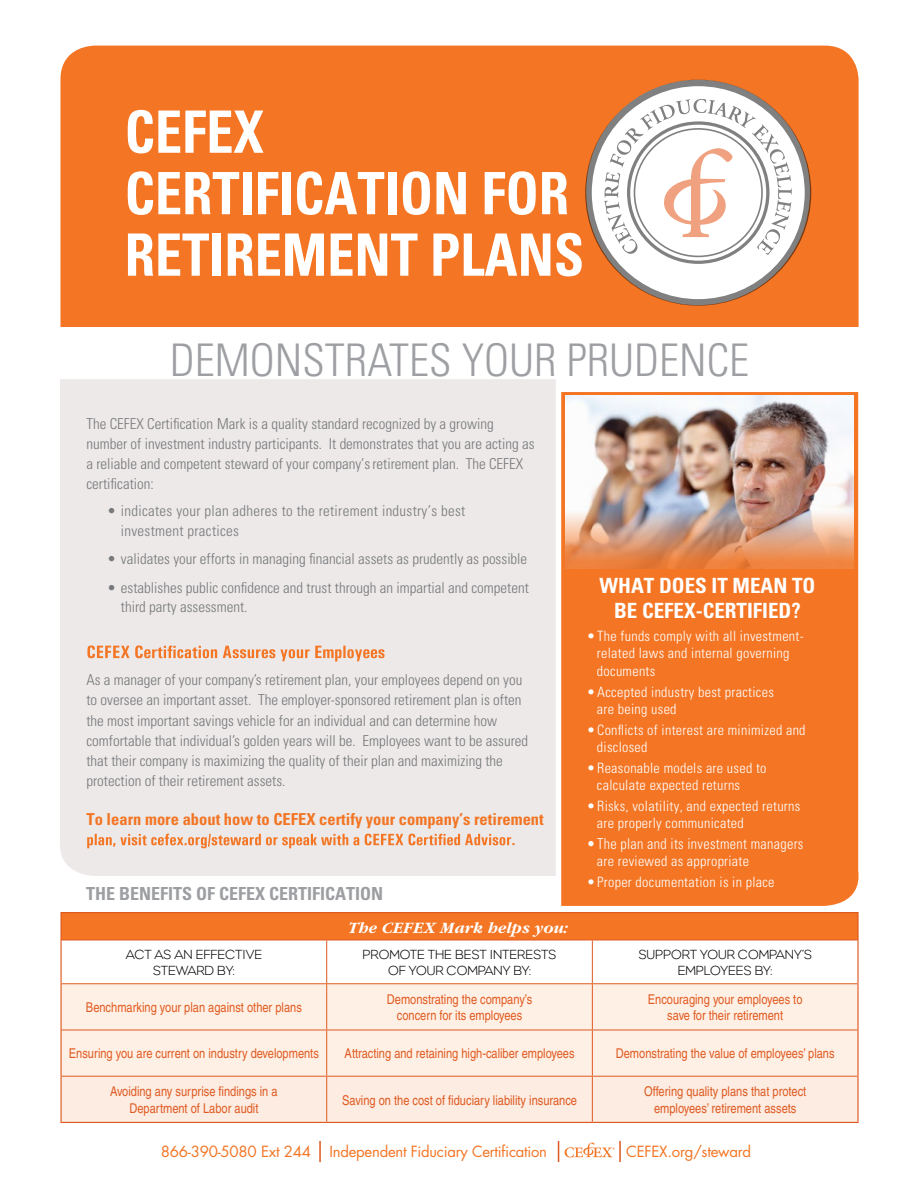
<style>
.page{position:relative;width:918px;height:1188px;background:#fff}
.page>*{position:absolute;margin:0;border:0;box-sizing:border-box;transform-origin:0 0}
.t1{font:700 condensed 58.5px/61.5px "Univers LT Std";color:#fff;scale:.93 1}
.t2{font:300 condensed 45px "Univers";color:#9d9fa2}
.t3{font:700 condensed 21px/25.2px "Univers LT Std";color:#fff;text-align:center}
.t4{font:700 condensed 18px "Univers LT Std";color:#9c9ea1}
.t5{font:700 condensed 16.5px "Univers LT Std";color:#f37524}
.t6{font:italic 700 16.5px "Garamond";color:#fff}
.t7{font:300 condensed 15px/20.2px "Univers LT Std";color:#77787b}
.t8{font:300 condensed 15px/20.2px "Univers";color:#77787b}
.t9{font:300 condensed 15px/19.5px "Univers LT Std";letter-spacing:.02em;color:#77787b}
.t10{font:15px "Futura Std";letter-spacing:-.015em;color:#f37524}
.t11{font:300 condensed 15px "Univers LT Std";letter-spacing:.02em;color:#fff;scale:.95 1}
.t12{font:300 condensed 14.25px/17.1px "Univers LT Std";letter-spacing:.02em;color:#fff}
.t13{font:condensed 13.5px/16.2px "Helvetica";color:#df5a21;text-align:center}
.t14{font:300 13.5px/16.2px "Eagle";color:#000;text-align:center}
</style>
<div class="page">
<div style="left:60px;top:46px;width:799px;height:320px;background:#f47523;border-radius:34px"></div>
<svg style="left:586px;top:80px;width:224px;height:225px;background:#e3e2e2"></svg>
<div style="left:585px;top:80px;width:226px;height:226px;border:7px solid #000;border-radius:50%"></div>
<svg style="left:604px;top:99px;width:188px;height:156px;background:#ebe2de"></svg>
<div style="left:50px;top:327px;width:831px;height:65px;background:#fff"></div>
<div style="left:561px;top:392px;width:298px;height:514px;background:#f47523"></div>
<div style="left:60px;top:379px;width:496px;height:497px;background:#ece9e8"></div>
<svg style="left:87px;top:645px;width:298px;height:16px;background:#eec3a9"></svg>
<svg style="left:87px;top:834px;width:428px;height:14px;background:#eec3a8"></svg>
<img style="left:565px;top:396px;width:289px;height:172px">
<div style="left:61px;top:913px;width:797px;height:27px;background:#f47523"></div>
<div style="left:62px;top:984px;width:795px;height:92px;background:#fff0e5"></div>
<div style="left:62px;top:1077px;width:795px;height:45px;background:#fcece2"></div>
<hr style="left:60px;top:912px;width:267px;height:1px;background:#df5a21">
<hr style="left:60px;top:913px;width:2px;height:27px;background:#df5a21">
<hr style="left:327px;top:912px;width:265px;height:1px;background:#df5a21">
<hr style="left:592px;top:912px;width:267px;height:1px;background:#df5a21">
<hr style="left:857px;top:913px;width:2px;height:27px;background:#df5a21">
<hr style="left:60px;top:940px;width:2px;height:44px;background:#df5a21">
<hr style="left:857px;top:940px;width:2px;height:44px;background:#df5a21">
<hr style="left:60px;top:984px;width:2px;height:46px;background:#df5a21">
<hr style="left:857px;top:984px;width:2px;height:46px;background:#df5a21">
<hr style="left:60px;top:1030px;width:2px;height:46px;background:#df5a21">
<hr style="left:857px;top:1030px;width:2px;height:46px;background:#df5a21">
<hr style="left:60px;top:1076px;width:2px;height:46px;background:#df5a21">
<hr style="left:857px;top:1076px;width:2px;height:46px;background:#df5a21">
<hr style="left:60px;top:1122px;width:267px;height:1px;background:#df5a21">
<hr style="left:327px;top:1122px;width:265px;height:1px;background:#df5a21">
<hr style="left:592px;top:1122px;width:267px;height:1px;background:#df5a21">
<hr style="left:62px;top:940px;width:265px;height:1px;background:#df5a21">
<hr style="left:327px;top:940px;width:265px;height:1px;background:#df5a21">
<hr style="left:326px;top:940px;width:1px;height:43px;background:#df5a21">
<hr style="left:592px;top:940px;width:265px;height:1px;background:#df5a21">
<hr style="left:592px;top:940px;width:1px;height:43px;background:#df5a21">
<hr style="left:62px;top:983px;width:265px;height:1px;background:#df5a21">
<hr style="left:327px;top:983px;width:265px;height:1px;background:#df5a21">
<hr style="left:326px;top:984px;width:1px;height:46px;background:#df5a21">
<hr style="left:592px;top:983px;width:265px;height:1px;background:#df5a21">
<hr style="left:592px;top:984px;width:1px;height:46px;background:#df5a21">
<hr style="left:62px;top:1030px;width:265px;height:1px;background:#df5a21">
<hr style="left:327px;top:1030px;width:265px;height:1px;background:#df5a21">
<hr style="left:326px;top:1030px;width:1px;height:46px;background:#df5a21">
<hr style="left:592px;top:1030px;width:265px;height:1px;background:#df5a21">
<hr style="left:592px;top:1030px;width:1px;height:46px;background:#df5a21">
<hr style="left:62px;top:1076px;width:265px;height:1px;background:#df5a21">
<hr style="left:327px;top:1076px;width:265px;height:1px;background:#df5a21">
<hr style="left:326px;top:1077px;width:1px;height:45px;background:#df5a21">
<hr style="left:592px;top:1076px;width:265px;height:1px;background:#df5a21">
<hr style="left:592px;top:1077px;width:1px;height:45px;background:#df5a21">
<svg style="left:558px;top:1141px;width:1px;height:21px"></svg>
<hr style="left:319px;top:1141px;width:2px;height:21px;background:#de5921">
<hr style="left:619px;top:1141px;width:2px;height:21px;background:#de5921">
<svg style="left:565px;top:1142px;width:50px;height:15px"></svg>
<h1 class="t1" style="left:125px;top:101px;width:496px">CEFEX<br>CERTIFICATION FOR<br>RETIREMENT PLANS</h1>
<h2 class="t2" style="left:170px;top:333px;width:581px">DEMONSTRATES YOUR PRUDENCE</h2>
<p class="t7" style="left:86px;top:413px;width:450px">The CEFEX Certification Mark is a quality standard recognized by a growing number of investment industry participants. It demonstrates that you are acting as a reliable and competent steward of your company’sretirement plan. The CEFEX certification:</p>
<p class="t9" style="left:121px;top:501px;width:346px;text-indent:-14px">• indicates your plan adheres to the retirement industry’s best investment practices</p>
<p class="t7" style="left:107px;top:549px;width:422px">• validates your efforts in managing financial assets as prudently as possible</p>
<p class="t7" style="left:121px;top:578px;width:410px;line-height:19.5px;text-indent:-14px">• establishes public confidence and trust through an impartial and competent third party assessment.</p>
<p class="t8" style="left:86px;top:669px;width:443px">As a manager of your company’s retirement plan, your employees depend on you to oversee an important asset. The employer-sponsored retirement plan is often the most important savings vehicle for an individual and can determine how comfortable that individual’s golden years will be. Employees want to be assured that their company is maximizing the quality of their plan and maximizing the protection of their retirement assets.</p>
<p class="t5" style="left:86px;top:809px;width:459px">To learn more about how to CEFEX certify your company’s retirement</p>
<h3 class="t4" style="left:86px;top:882px;width:299px">THE BENEFITS OF CEFEX CERTIFICATION</h3>
<p class="t6" style="left:350px;top:918px;width:221px">The CEFEX Mark helps you:</p>
<h3 class="t3" style="left:600px;top:572px;width:217px">WHAT DOES IT MEAN TO<br>BE CEFEX-CERTIFIED?</h3>
<p class="t12" style="left:597px;top:628px;width:208px;text-indent:-10px">• The funds comply with all investment&shy;related laws and internal governing documents</p>
<p class="t12" style="left:597px;top:683px;width:178px;text-indent:-10px">• Accepted industry best practices are being used</p>
<p class="t12" style="left:597px;top:721px;width:210px;text-indent:-10px">• Conflicts of interest are minimized and disclosed</p>
<p class="t12" style="left:597px;top:759px;width:171px;text-indent:-10px">• Reasonable models are used to calculate expected returns</p>
<p class="t12" style="left:597px;top:797px;width:205px;text-indent:-10px">• Risks, volatility, and expected returns are properly communicated</p>
<p class="t11" style="left:587px;top:835px;width:229px">• The plan and its investment managers</p>
<p class="t12" style="left:597px;top:852px;width:154px">are reviewed as appropriate</p>
<p class="t12" style="left:587px;top:873px;width:189px">• Proper documentation is in place</p>
<p class="t14" style="left:126px;top:947px;width:138px">ACT AS AN EFFECTIVE<br>STEWARD BY:</p>
<p class="t14" style="left:363px;top:947px;width:195px">PROMOTE THE BEST INTERESTS<br>OF YOUR COMPANY BY:</p>
<p class="t14" style="left:638px;top:947px;width:175px">SUPPORT YOUR COMPANY’S<br>EMPLOYEES BY:</p>
<p class="t13" style="left:86px;top:999px;width:217px">Benchmarking your plan against other plans</p>
<p class="t13" style="left:387px;top:991px;width:147px">Demonstrating the company’s concern for its employees</p>
<p class="t13" style="left:648px;top:991px;width:156px">Encouraging your employees to save for their retirement</p>
<p class="t13" style="left:69px;top:1045px;width:252px">Ensuring you are current on industry developments</p>
<p class="t13" style="left:345px;top:1045px;width:231px">Attracting and retaining high-caliber employees</p>
<p class="t13" style="left:616px;top:1045px;width:220px">Demonstrating the value of employees’ plans</p>
<p class="t13" style="left:110px;top:1084px;width:169px">Avoiding any surprise findings in a<br>Department of Labor audit</p>
<p class="t13" style="left:342px;top:1092px;width:237px">Saving on the cost of fiduciary liability insurance</p>
<p class="t13" style="left:644px;top:1084px;width:164px">Offering quality plans that protect employees’ retirement assets</p>
<p class="t10" style="left:161px;top:1142px;width:388px">866-390-5080 Ext 244 Independent Fiduciary Certification</p>
<p class="t10" style="left:626px;top:1142px;width:126px">CEFEX.org/steward</p>
</div>
